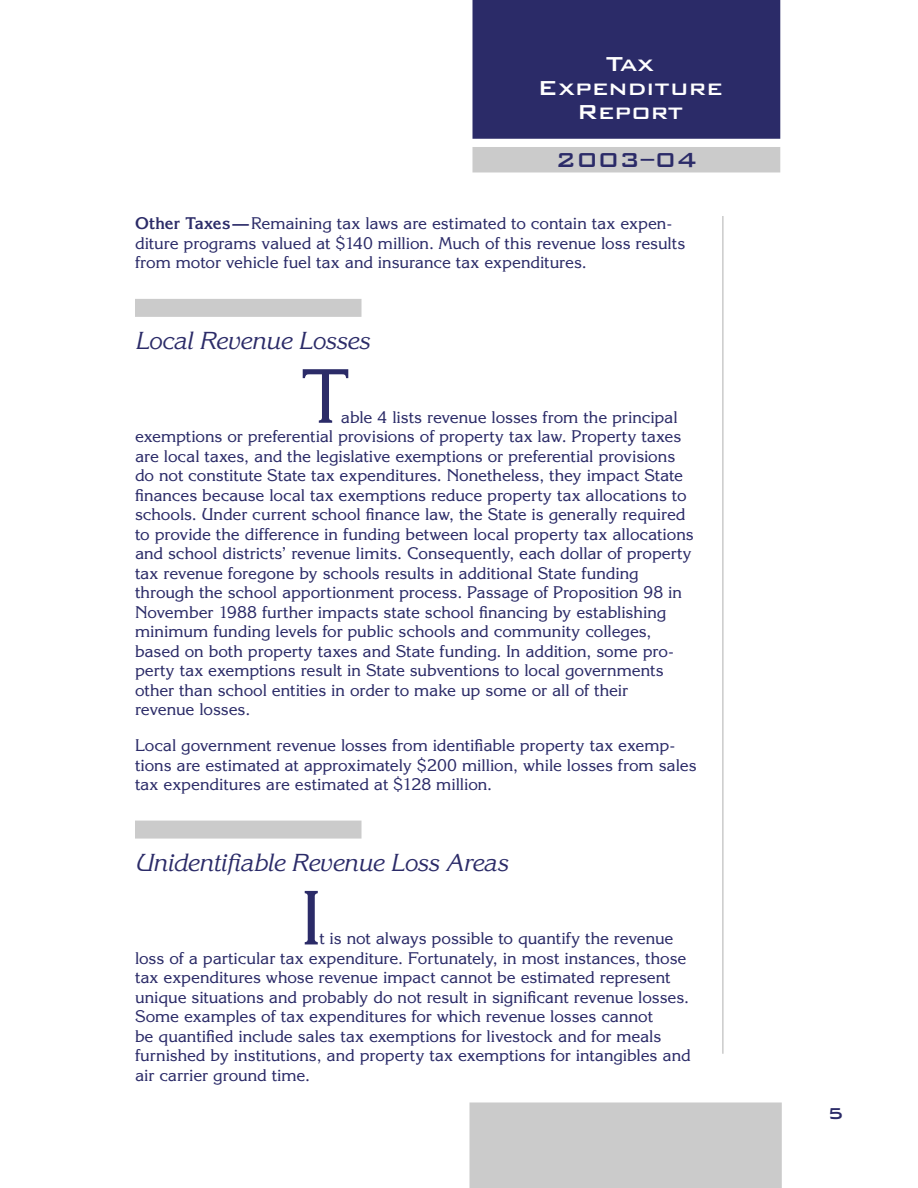
<style>
.page{position:relative;width:918px;height:1188px;background:#fff}
.page>*{position:absolute;margin:0;border:0;box-sizing:border-box;transform-origin:0 0}
.t1{font:75px "Korinna";color:#2b2b68}
.t2{font:500 27px/24px "Bank Gothic BT";color:#fff;text-align:center}
.t3{font:500 27px "Bank Gothic BT";letter-spacing:.02em;color:#2b2b68}
.t4{font:italic 24px "Korinna";letter-spacing:-.02em;color:#2b2b68}
.t5{font:500 21px "Bank Gothic BT";color:#2b2b68}
.t6{font:16.5px/19.5px "Korinna";letter-spacing:-.005em;color:#2b2b68}
.s1{font-weight:700}
</style>
<div class="page">
<hr style="left:722px;top:216px;width:2px;height:838px;background:#cbcbcb">
<div style="left:473px;top:1px;width:307px;height:137px;background:#2b2b68"></div>
<div style="left:472px;top:0;width:308px;height:139px;border:2px solid #2b2b68"></div>
<div style="left:470px;top:1102px;width:312px;height:86px;background:#cbcbcb"></div>
<div style="left:473px;top:148px;width:307px;height:24px;background:#cbcbcb"></div>
<div style="left:472px;top:147px;width:308px;height:25px;border:2px solid #cbcbcb"></div>
<div style="left:135px;top:299px;width:227px;height:18px;background:#cbcbcb"></div>
<div style="left:135px;top:821px;width:227px;height:18px;background:#cbcbcb"></div>
<h2 class="t2" style="left:537px;top:52px;width:187px">Tax<br>Expenditure<br>Report</h2>
<h2 class="t3" style="left:555px;top:145px;width:143px">2003–04</h2>
<h3 class="t6" style="left:135px;top:214px;width:539px"><span class="s1">Other Taxes —</span>Remaining tax laws are estimated to contain tax expen-</h3>
<p class="t6" style="left:135px;top:233px;width:552px">diture programs valued at $140 million. Much of this revenue loss results from motor vehicle fuel tax and insurance tax expenditures.</p>
<h2 class="t4" style="left:135px;top:327px;width:236px">Local Revenue Losses</h2>
<p class="t1" style="left:302px;top:349px;width:49px">T</p>
<p class="t6" style="left:135px;top:407px;width:560px;text-indent:206px">able 4 lists revenue losses from the principal exemptions or preferential provisions of property tax law. Property taxes are local taxes, and the legislative exemptions or preferential provisions do not constitute State tax expenditures. Nonetheless, they impact State finances because local tax exemptions reduce property tax allocations to schools. Under current school finance law, the State is generally required to provide the difference in funding between local property tax allocations and school districts’ revenue limits. Consequently, each dollar of property tax revenue foregone by schools results in additional State funding through the school apportionment process. Passage of Proposition 98 in November 1988 further impacts state school financing by establishing minimum funding levels for public schools and community colleges, based on both property taxes and State funding. In addition, some pro&shy;perty tax exemptions result in State subventions to local governments other than school entities in order to make up some or all of their<br>revenue losses.</p>
<p class="t6" style="left:135px;top:735px;width:563px">Local government revenue losses from identifiable property tax exemp&shy;tions are estimated at approximately $200 million, while losses from sales tax expenditures are estimated at $128 million.</p>
<h2 class="t4" style="left:135px;top:849px;width:374px">Unidentifiable Revenue Loss Areas</h2>
<p class="t1" style="left:302px;top:871px;width:21px">I</p>
<p class="t6" style="left:135px;top:929px;width:557px;text-indent:184px">t is not always possible to quantify the revenue loss of a particular tax expenditure. Fortunately, in most instances, those tax expenditures whose revenue impact cannot be estimated represent unique situations and probably do not result in significant revenue losses.<br>Some examples of tax expenditures for which revenue losses cannot<br>be quantified include sales tax exemptions for livestock and for meals furnished by institutions, and property tax exemptions for intangibles and air carrier ground time.</p>
<p class="t5" style="left:828px;top:1102px;width:18px">5</p>
</div>
